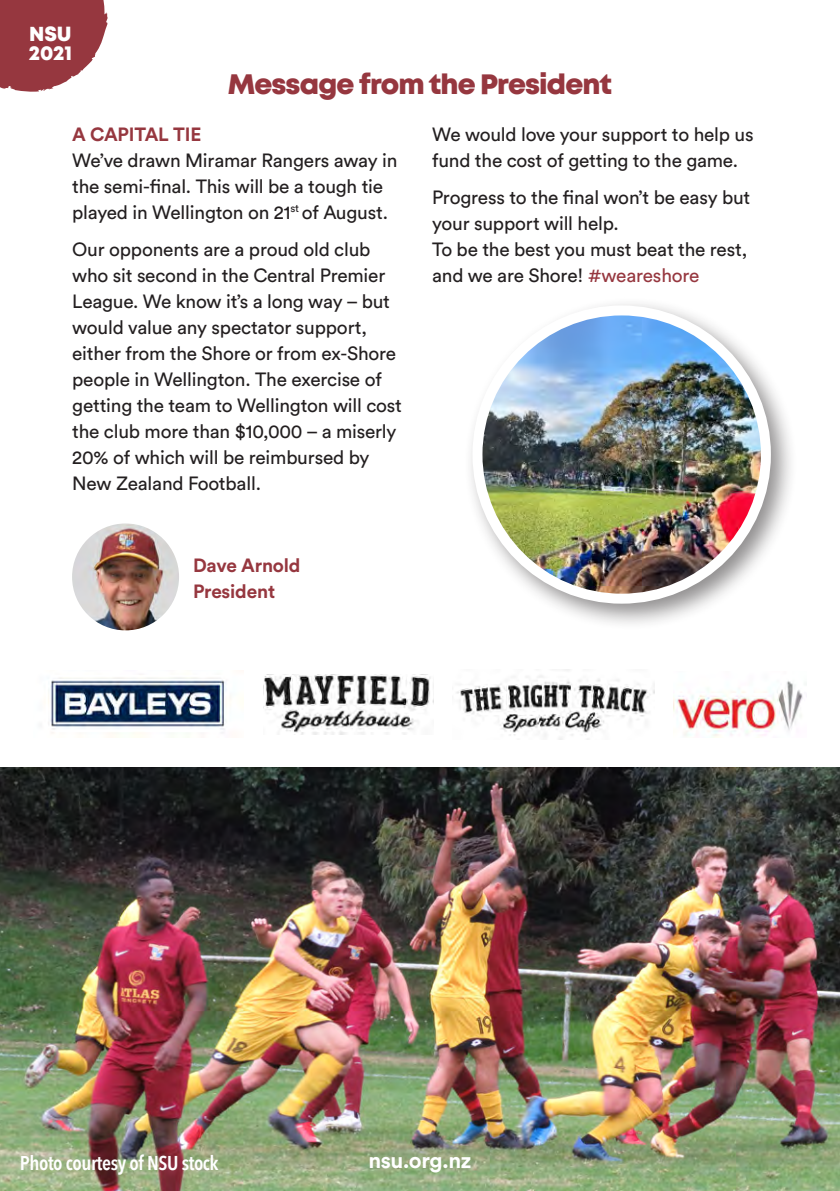
<style>
.page{position:relative;width:840px;height:1191px;background:#fff}
.page>*{position:absolute;margin:0;border:0;box-sizing:border-box;transform-origin:0 0}
.t1{font:800 28px "Mont";letter-spacing:-.03em;color:#96373f}
.t2{font:700 22px "Circular Std";letter-spacing:-.02em;color:#fff}
.t3{font:800 20.2px "Mont";letter-spacing:-.01em;color:#fff}
.t4{font:600 20px "Avenir Next Condensed";letter-spacing:-.02em;color:#fff}
.Body_Copy_1{font:19px/26px "Circular Std";letter-spacing:-.01em;color:#231f20}
.Body_Copy_1-2{font:700 19px/26px "Circular Std";letter-spacing:-.01em;color:#96373f}
.s1{font-weight:700;color:#96373f}
.s2{color:#96373f}
</style>
<div class="page">
<img style="left:48px;top:677px;width:178px;height:60px">
<img style="left:263px;top:674px;width:170px;height:60px">
<img style="left:456px;top:669px;width:193px;height:70px">
<img style="left:673px;top:681px;width:130px;height:56px">
<svg style="left:0;top:0;width:108px;height:92px;background:#a6555c"></svg>
<img style="left:0;top:767px;width:839px;height:424px">
<img style="left:72px;top:523px;width:107px;height:107px;border-radius:53px">
<div style="left:463px;top:297px;width:335px;height:334px;background:#231f20;opacity:.5"></div>
<img style="left:477px;top:310px;width:287px;height:288px">
<div style="left:472px;top:305px;width:298px;height:298px;border:10px solid #fff;border-radius:50%"></div>
<p class="t3" style="left:29px;top:24px;width:44px">NSU</p>
<p class="t3" style="left:29px;top:43px;width:45px">2021</p>
<p class="t1" style="left:228px;top:71px;width:385px">Message from the President</p>
<p class="Body_Copy_1" style="left:72px;top:121px;width:326px"><span class="s1">A CAPITAL TIE<br></span>We’ve drawn Miramar Rangers away in the semi-final. This will be a tough tie played in Wellington on 21<sup>st</sup> of August.</p>
<p class="Body_Copy_1" style="left:72px;top:236px;width:331px">Our opponents are a proud old club who sit second in the Central Premier League. We know it’s a long way – but would value any spectator support, either from the Shore or from ex-Shore people in Wellington. The exercise of getting the team to Wellington will cost the club more than $10,000 – a miserly 20% of which will be reimbursed by New Zealand Football.</p>
<p class="Body_Copy_1" style="left:432px;top:121px;width:323px">We would love your support to help us fund the cost of getting to the game.</p>
<p class="Body_Copy_1" style="left:432px;top:184px;width:319px">Progress to the final won’t be easy but your support will help.<br>To be the best you must beat the rest, and we are Shore! <span class="s2">#weareshore</span></p>
<p class="Body_Copy_1-2" style="left:193px;top:551px;width:109px">Dave Arnold<br>President</p>
<p class="t4" style="left:20px;top:1145px;width:200px">Photo courtesy of NSU stock</p>
<p class="t2" style="left:368px;top:1146px;width:104px">nsu.org.nz</p>
</div>
